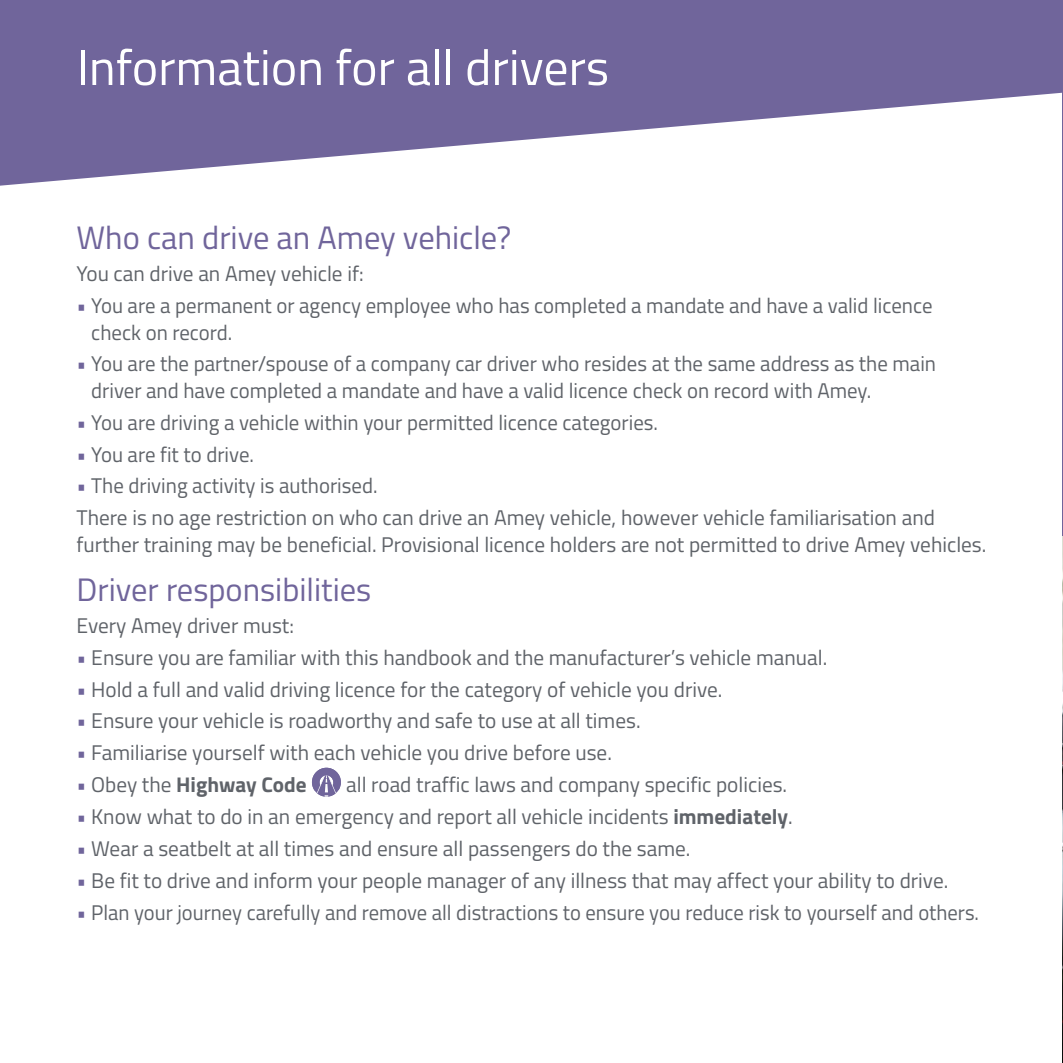
<style>
.page{position:relative;width:1063px;height:1063px;background:#fff}
.page>*{position:absolute;margin:0;border:0;box-sizing:border-box;transform-origin:0 0}
.t1{font:50px "Titillium Web";color:#fff}
.t2{font:32.5px "Titillium Web";color:#70659b}
.t3{font:21.25px/26.2px "Titillium Web";color:#5f6369}
.t4{font:700 21.25px "Titillium Web";color:#5f6369}
.s1{color:#70659b}
.s2{font-weight:400;color:#70659b}
.s3{font-weight:400}
.s4{font-weight:700}
</style>
<div class="page">
<svg style="left:0;top:0;width:1063px;height:186px;fill:#70659b"></svg>
<div style="left:311px;top:767px;width:31px;height:30px;border:1px solid #fff;border-radius:50%"></div>
<svg style="left:312px;top:768px;width:29px;height:29px"></svg>
<svg style="left:1062px;top:443px;width:1px;height:620px"></svg>
<h1 class="t1" style="left:77px;top:28px;width:534px">Information for all drivers</h1>
<h2 class="t2" style="left:77px;top:213px;width:436px">Who can drive an Amey vehicle?</h2>
<p class="t3" style="left:77px;top:260px;width:289px">You can drive an Amey vehicle if:</p>
<p class="t3" style="left:91px;top:292px;width:843px;text-indent:-15px"><span class="s1">•</span> You are a permanent or agency employee who has completed a mandate and have a valid licence check on record.</p>
<p class="t3" style="left:91px;top:350px;width:846px;text-indent:-15px"><span class="s1">•</span> You are the partner/spouse of a company car driver who resides at the same address as the main driver and have completed a mandate and have a valid licence check on record with Amey.</p>
<p class="t3" style="left:77px;top:409px;width:583px"><span class="s1">•</span> You are driving a vehicle within your permitted licence categories.</p>
<p class="t3" style="left:77px;top:440px;width:179px"><span class="s1">•</span> You are fit to drive.</p>
<p class="t3" style="left:77px;top:470px;width:860px;line-height:32px"><span class="s1">•</span> The driving activity is authorised.<br>There is no age restriction on who can drive an Amey vehicle, however vehicle familiarisation and</p>
<p class="t3" style="left:77px;top:531px;width:911px">further training may be beneficial. Provisional licence holders are not permitted to drive Amey vehicles.</p>
<h2 class="t2" style="left:77px;top:564px;width:296px">Driver responsibilities</h2>
<p class="t3" style="left:77px;top:612px;width:219px">Every Amey driver must:</p>
<p class="t3" style="left:77px;top:644px;width:752px"><span class="s1">•</span> Ensure you are familiar with this handbook and the manufacturer’s vehicle manual.</p>
<p class="t3" style="left:77px;top:675px;width:647px"><span class="s1">•</span> Hold a full and valid driving licence for the category of vehicle you drive.</p>
<p class="t3" style="left:77px;top:707px;width:566px"><span class="s1">•</span> Ensure your vehicle is roadworthy and safe to use at all times.</p>
<p class="t3" style="left:77px;top:739px;width:537px"><span class="s1">•</span> Familiarise yourself with each vehicle you drive before use.</p>
<p class="t4" style="left:77px;top:768px;width:232px"><span class="s2">•</span> <span class="s3">Obey the</span> Highway Code</p>
<p class="t3" style="left:346px;top:771px;width:443px">all road traffic laws and company specific policies.</p>
<p class="t3" style="left:77px;top:803px;width:718px"><span class="s1">•</span> Know what to do in an emergency and report all vehicle incidents <span class="s4">immediately</span>.</p>
<p class="t3" style="left:77px;top:835px;width:615px"><span class="s1">•</span> Wear a seatbelt at all times and ensure all passengers do the same.</p>
<p class="t3" style="left:77px;top:867px;width:873px"><span class="s1">•</span> Be fit to drive and inform your people manager of any illness that may affect your ability to drive.</p>
<p class="t3" style="left:77px;top:899px;width:904px"><span class="s1">•</span> Plan your journey carefully and remove all distractions to ensure you reduce risk to yourself and others.</p>
</div>
